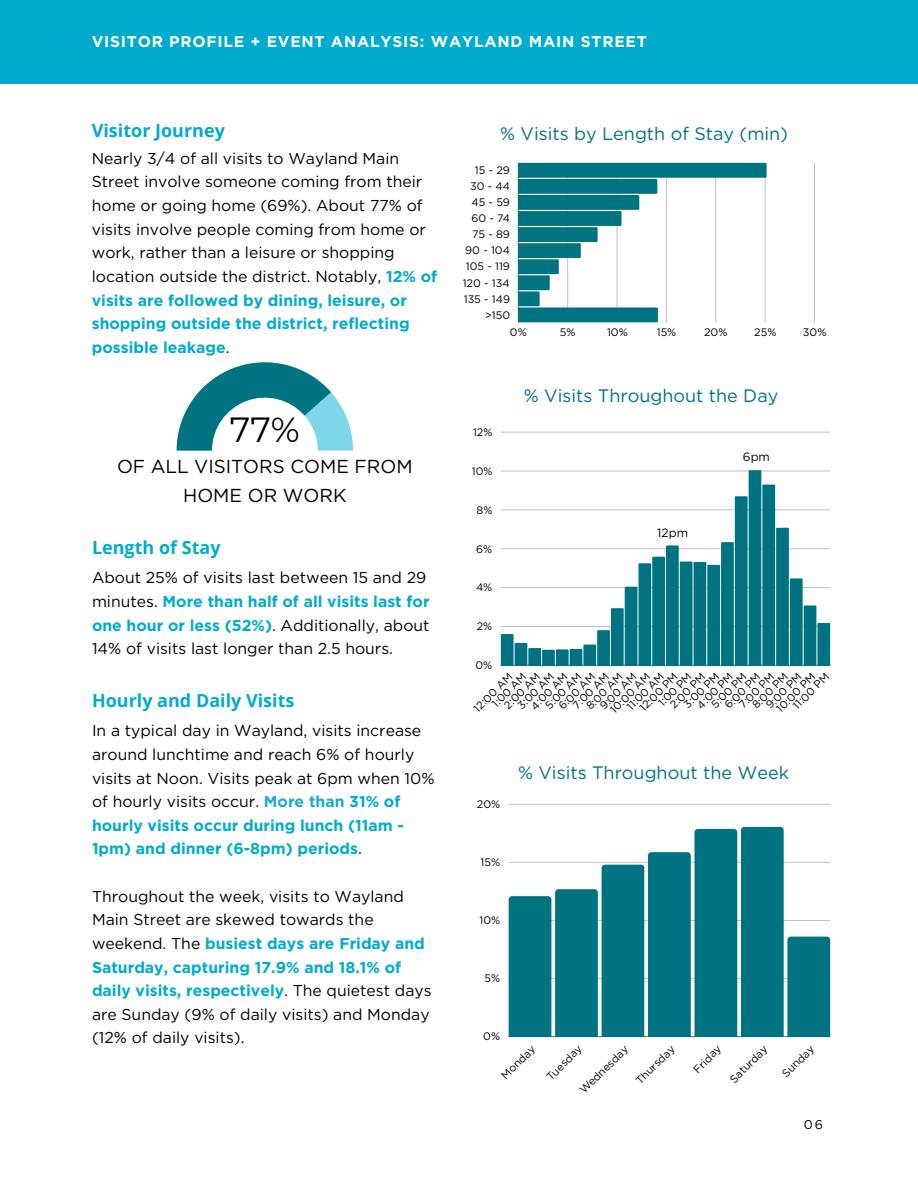
<style>
.page{position:relative;width:918px;height:1188px;background:#fff}
.page>*{position:absolute;margin:0;border:0;box-sizing:border-box;transform-origin:0 0}
.t1{font:34.8px "Montserrat";color:#000001}
.t2{font:18.75px/28.2px "Gotham";color:#000001;text-align:center}
.t3{font:18px "Gotham";color:#007382}
.t4{font:700 18px "Open Sans";color:#00abcd}
.t5{font:15.75px/23.7px "Gotham";color:#000001}
.t6{font:15.75px/23.7px "Gotham";color:#000}
.t7{font:700 15.6px "Gotham";letter-spacing:.05em;color:#fff}
.t8{font:12.75px "Gotham";color:#000001}
.t9{font:12px "Gotham";color:#000001}
.t10{font:10.8px/16px "Gotham";color:#000001;text-align:right}
.s1{font-weight:700;color:#00abcd}
.s2{font-weight:700;color:#1daaca}
</style>
<div class="page">
<hr style="left:509px;top:804px;width:321px;height:1px;background:#cecece">
<svg style="left:509px;top:827px;width:321px;height:210px"></svg>
<svg style="left:177px;top:362px;width:176px;height:89px"></svg>
<div style="left:0;top:0;width:918px;height:84px;background:#00abcd"></div>
<hr style="left:501px;top:665px;width:329px;height:1px;background:#000001;opacity:.6">
<hr style="left:501px;top:432px;width:329px;height:1px;background:#d7d7d7">
<svg style="left:501px;top:470px;width:329px;height:195px"></svg>
<hr style="left:814px;top:163px;width:1px;height:159px;background:#c0c0c0">
<svg style="left:518px;top:163px;width:249px;height:159px"></svg>
<h5 class="t7" style="left:92px;top:32px;width:557px">VISITOR PROFILE + EVENT ANALYSIS: WAYLAND MAIN STREET</h5>
<h5 class="t4" style="left:92px;top:117px;width:135px">Visitor Journey</h5>
<h1 class="t5" style="left:92px;top:146px;width:347px">Nearly 3/4 of all visits to Wayland Main Street involve someone coming from their home or going home (69%). About 77% of visits involve people coming from home or work, rather than a leisure or shopping location outside the district. Notably, <span class="s1">12% of visits are followed by dining, leisure, or shopping outside the district, reflecting possible leakage</span>.</h1>
<h1 class="t1" style="left:230px;top:408px;width:71px">77%</h1>
<h2 class="t2" style="left:117px;top:453px;width:297px">OF ALL VISITORS COME FROM<br>HOME OR WORK</h2>
<h2 class="t4" style="left:92px;top:534px;width:130px">Length of Stay</h2>
<h4 class="t5" style="left:92px;top:566px;width:339px">About 25% of visits last between 15 and 29 minutes. <span class="s1">More than half of all visits last for one hour or less (52%)</span>. Additionally, about 14% of visits last longer than 2.5 hours.</h4>
<h5 class="t4" style="left:92px;top:688px;width:204px">Hourly and Daily Visits</h5>
<h2 class="t6" style="left:92px;top:719px;width:344px">In a typical day in Wayland, visits increase around lunchtime and reach 6% of hourly visits at Noon. Visits peak at 6pm when 10% of hourly visits occur. <span class="s2">More than</span> <span class="s1">31% of hourly visits occur during lunch (11am - 1pm) and dinner (6-8pm) periods</span>.</h2>
<h5 class="t6" style="left:92px;top:884px;width:341px">Throughout the week, visits to Wayland Main Street are skewed towards the weekend. The <span class="s1">busiest days are Friday and Saturday, capturing 17.9% and 18.1% of daily visits, respectively</span>. The quietest days are Sunday (9% of daily visits) and Monday (12% of daily visits).</h5>
<p class="t3" style="left:500px;top:123px;width:289px">% Visits by Length of Stay (min)</p>
<p class="t10" style="left:463px;top:162px;width:49px">15 - 29<br>30 - 44<br>45 - 59<br>60 - 74<br>75 - 89<br>90 - 104<br>105 - 119<br>120 - 134<br>135 - 149 &gt;150</p>
<p class="t10" style="left:510px;top:324px;width:18px">0%</p>
<p class="t10" style="left:560px;top:324px;width:17px">5%</p>
<p class="t10" style="left:607px;top:324px;width:22px">10%</p>
<p class="t10" style="left:657px;top:324px;width:21px">15%</p>
<p class="t10" style="left:704px;top:324px;width:25px">20%</p>
<p class="t10" style="left:754px;top:324px;width:24px">25%</p>
<p class="t10" style="left:803px;top:324px;width:25px">30%</p>
<p class="t10" style="left:473px;top:424px;width:21px">12%</p>
<p class="t10" style="left:472px;top:463px;width:22px">10%</p>
<p class="t10" style="left:477px;top:502px;width:17px">8%</p>
<p class="t10" style="left:476px;top:541px;width:18px">6%</p>
<p class="t10" style="left:476px;top:579px;width:18px">4%</p>
<p class="t10" style="left:477px;top:618px;width:17px">2%</p>
<p class="t10" style="left:475px;top:657px;width:18px">0%</p>
<h3 class="t3" style="left:524px;top:384px;width:256px">% Visits Throughout the Day</h3>
<h3 class="t9" style="left:657px;top:525px;width:32px">12pm</h3>
<p class="t9" style="left:743px;top:450px;width:29px">6pm</p>
<p class="t10" style="left:680px;top:701px;width:46px;rotate:-45deg">3:00 PM</p>
<p class="t10" style="left:707px;top:701px;width:46px;rotate:-45deg">5:00 PM</p>
<p class="t10" style="left:654px;top:699px;width:44px;rotate:-45deg">1:00 PM</p>
<p class="t10" style="left:514px;top:702px;width:48px;rotate:-45deg">3:00 AM</p>
<p class="t10" style="left:693px;top:701px;width:47px;rotate:-45deg">4:00 PM</p>
<p class="t10" style="left:541px;top:702px;width:48px;rotate:-45deg">5:00 AM</p>
<p class="t10" style="left:488px;top:700px;width:45px;rotate:-45deg">1:00 AM</p>
<p class="t10" style="left:527px;top:702px;width:48px;rotate:-45deg">4:00 AM</p>
<p class="t10" style="left:666px;top:701px;width:46px;rotate:-45deg">2:00 PM</p>
<p class="t10" style="left:735px;top:701px;width:46px;rotate:-45deg">7:00 PM</p>
<p class="t10" style="left:500px;top:702px;width:48px;rotate:-45deg">2:00 AM</p>
<p class="t10" style="left:569px;top:702px;width:48px;rotate:-45deg">7:00 AM</p>
<p class="t10" style="left:789px;top:702px;width:48px;rotate:-45deg">1 :00 PM</p>
<p class="t10" style="left:623px;top:703px;width:49px;rotate:-45deg">1 :00 AM</p>
<p class="t10" style="left:721px;top:701px;width:47px;rotate:-45deg">6:00 PM</p>
<p class="t10" style="left:762px;top:701px;width:47px;rotate:-45deg">9:00 PM</p>
<p class="t10" style="left:555px;top:702px;width:48px;rotate:-45deg">6:00 AM</p>
<p class="t10" style="left:596px;top:702px;width:48px;rotate:-45deg">9:00 AM</p>
<p class="t10" style="left:636px;top:703px;width:50px;rotate:-45deg">12:00 PM</p>
<p class="t10" style="left:470px;top:704px;width:51px;rotate:-45deg">12:00 AM</p>
<p class="t10" style="left:773px;top:704px;width:51px;rotate:-45deg">10:00 PM</p>
<p class="t10" style="left:748px;top:701px;width:47px;rotate:-45deg">8:00 PM</p>
<p class="t10" style="left:606px;top:705px;width:53px;rotate:-45deg">10:00 AM</p>
<p class="t10" style="left:582px;top:702px;width:48px;rotate:-45deg">8:00 AM</p>
<p class="t10" style="left:477px;top:796px;width:25px">20%</p>
<p class="t3" style="left:518px;top:762px;width:272px">% Visits Throughout the Week</p>
<p class="t10" style="left:481px;top:854px;width:21px">15%</p>
<p class="t10" style="left:480px;top:912px;width:22px">10%</p>
<p class="t10" style="left:485px;top:970px;width:17px">5%</p>
<p class="t10" style="left:483px;top:1028px;width:18px">0%</p>
<p class="t10" style="left:576px;top:1086px;width:65px;rotate:-45deg">Wednesday</p>
<p class="t10" style="left:632px;top:1076px;width:51px;rotate:-45deg">Thursday</p>
<p class="t10" style="left:690px;top:1065px;width:36px;rotate:-45deg">Friday</p>
<p class="t10" style="left:726px;top:1075px;width:50px;rotate:-45deg">Saturday</p>
<p class="t10" style="left:778px;top:1070px;width:42px;rotate:-45deg">Sunday</p>
<p class="t10" style="left:497px;top:1072px;width:44px;rotate:-45deg">Monday</p>
<p class="t10" style="left:543px;top:1073px;width:46px;rotate:-45deg">Tuesday</p>
<h3 class="t8" style="left:804px;top:1117px;width:21px">06</h3>
</div>
